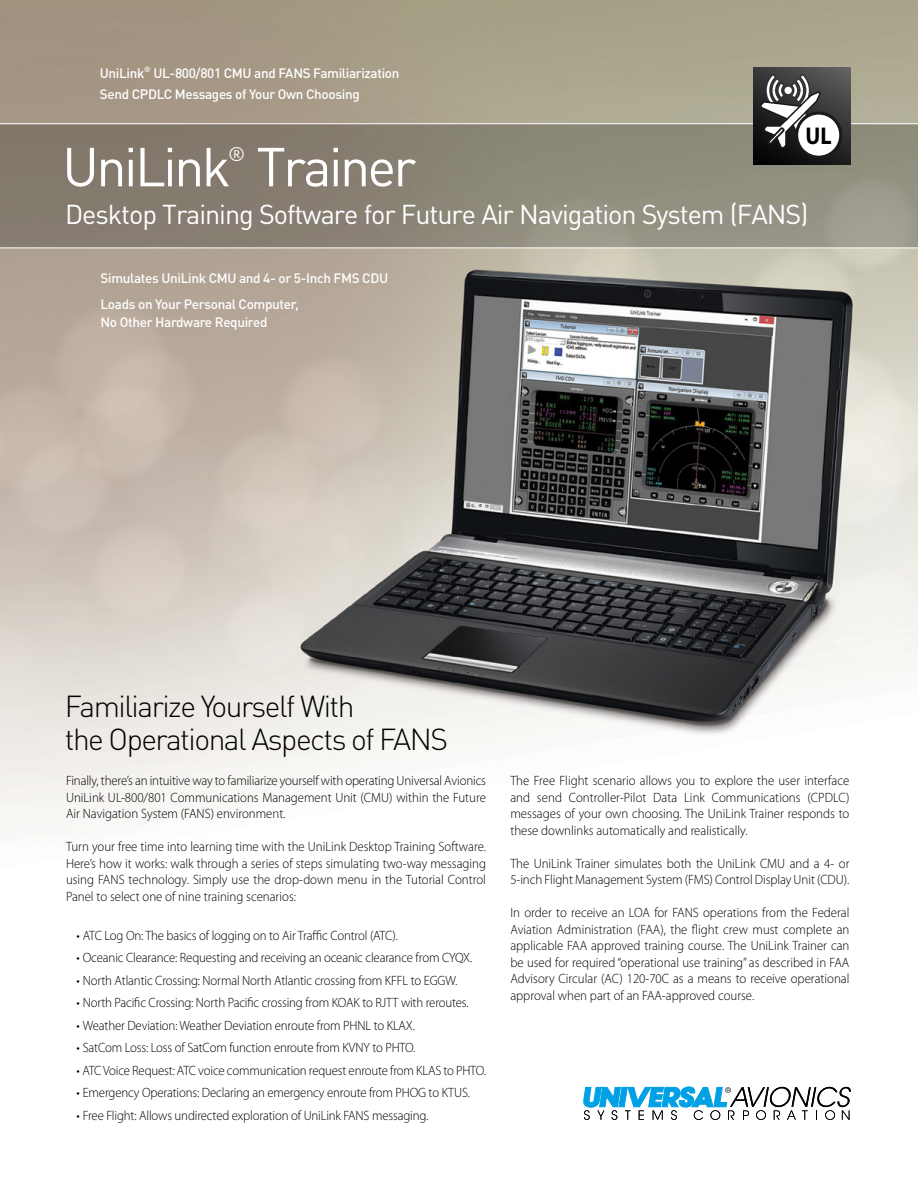
<style>
.page{position:relative;width:918px;height:1188px;background:#fff}
.page>*{position:absolute;margin:0;border:0;box-sizing:border-box;transform-origin:0 0}
.t1{font:54px "DIN Pro";letter-spacing:-.05em;color:#fff}
.t2{font:300 30px/33px "DIN Pro";letter-spacing:-.05em;color:#000}
.t3{font:27px "DIN Pro";letter-spacing:-.04em;color:#fff}
.t4{font:700 24.3px "Myriad Pro";color:#000;scale:.9 1}
.t5{font:19.5px "DIN Pro";color:#fff}
.t6{font:300 13.5px/16.5px "Myriad Pro";letter-spacing:-.01em;color:#000;text-align:justify;scale:.95 1}
.t7{font:300 13.5px "Myriad Pro";letter-spacing:-.01em;color:#000}
.t8{font:500 13.5px/21px "DIN Pro";letter-spacing:-.025em;color:#fff}
</style>
<div class="page">
<img style="left:0;top:0;width:918px;height:841px">
<div style="left:0;top:124px;width:918px;height:123px;background:linear-gradient(to right,#807469,#969787)"></div>
<hr style="left:0;top:247px;width:918px;height:1px;background:#fff">
<hr style="left:0;top:123px;width:918px;height:1px;background:#fff">
<svg style="left:584px;top:1086px;width:267px;height:34px"></svg>
<svg style="left:753px;top:68px;width:97px;height:97px;background:#303030"></svg>
<svg style="left:758px;top:71px;width:64px;height:82px"></svg>
<svg style="left:795px;top:112px;width:47px;height:47px"></svg>
<div style="left:798px;top:115px;width:41px;height:41px;background:#fff;border-radius:50%"></div>
<p class="t8" style="left:100px;top:62px;width:301px">UniLink<sup>®</sup> UL-800/801 CMU and FANS Familiarization<br>Send CPDLC Messages of Your Own Choosing</p>
<h3 class="t4" style="left:806px;top:120px;width:30px">UL</h3>
<h1 class="t1" style="left:62px;top:130px;width:170px">UniLink</h1>
<h3 class="t5" style="left:228px;top:141px;width:19px">®</h3>
<h1 class="t1" style="left:256px;top:130px;width:161px">Trainer</h1>
<h3 class="t3" style="left:65px;top:196px;width:745px">Desktop Training Software for Future Air Navigation System (FANS)</h3>
<p class="t8" style="left:101px;top:265px;width:289px;line-height:25.5px">Simulates UniLink CMU and 4- or 5-Inch FMS CDU<br>Loads on Your Personal Computer,</p>
<p class="t8" style="left:101px;top:311px;width:168px">No Other Hardware Required</p>
<h2 class="t2" style="left:65px;top:688px;width:385px">Familiarize Yourself With<br>the Operational Aspects of FANS</h2>
<p class="t6" style="left:66px;top:772px;width:444px">Finally, there’s an intuitive way to familiarize yourself with operating Universal Avionics UniLink UL-800/801 Communications Management Unit (CMU) within the Future Air Navigation System (FANS) environment.</p>
<p class="t6" style="left:66px;top:838px;width:444px">Turn your free time into learning time with the UniLink Desktop Training Software.<br>Here’s how it works: walk through a series of steps simulating two-way messaging using FANS technology. Simply use the drop-down menu in the Tutorial Control Panel to select one of nine training scenarios:</p>
<p class="t7" style="left:77px;top:927px;width:323px">• ATC Log On: The basics of logging on to Air Traffic Control (ATC).</p>
<p class="t7" style="left:77px;top:950px;width:397px">• Oceanic Clearance: Requesting and receiving an oceanic clearance from CYQX.</p>
<p class="t7" style="left:77px;top:972px;width:382px">• North Atlantic Crossing: Normal North Atlantic crossing from KFFL to EGGW.</p>
<p class="t7" style="left:77px;top:995px;width:394px">• North Pacific Crossing: North Pacific crossing from KOAK to RJTT with reroutes.</p>
<p class="t7" style="left:77px;top:1017px;width:340px">• Weather Deviation: Weather Deviation enroute from PHNL to KLAX.</p>
<p class="t7" style="left:77px;top:1040px;width:340px">• SatCom Loss: Loss of SatCom function enroute from KVNY to PHTO.</p>
<p class="t7" style="left:77px;top:1062px;width:411px">• ATC Voice Request: ATC voice communication request enroute from KLAS to PHTO.</p>
<p class="t7" style="left:77px;top:1085px;width:395px">• Emergency Operations: Declaring an emergency enroute from PHOG to KTUS.</p>
<p class="t7" style="left:77px;top:1107px;width:353px">• Free Flight: Allows undirected exploration of UniLink FANS messaging.</p>
<p class="t6" style="left:510px;top:772px;width:358px">The Free Flight scenario allows you to explore the user interface and send Controller-Pilot Data Link Communications (CPDLC) messages of your own choosing. The UniLink Trainer responds to these downlinks automatically and realistically.</p>
<p class="t6" style="left:510px;top:855px;width:358px">The UniLink Trainer simulates both the UniLink CMU and a 4- or<br>5-inch Flight Management System (FMS) Control Display Unit (CDU).</p>
<p class="t6" style="left:510px;top:904px;width:358px">In order to receive an LOA for FANS operations from the Federal Aviation Administration (FAA), the flight crew must complete an applicable FAA approved training course. The UniLink Trainer can be used for required “operational use training” as described in FAA Advisory Circular (AC) 120-70C as a means to receive operational approval when part of an FAA-approved course.</p>
</div>
